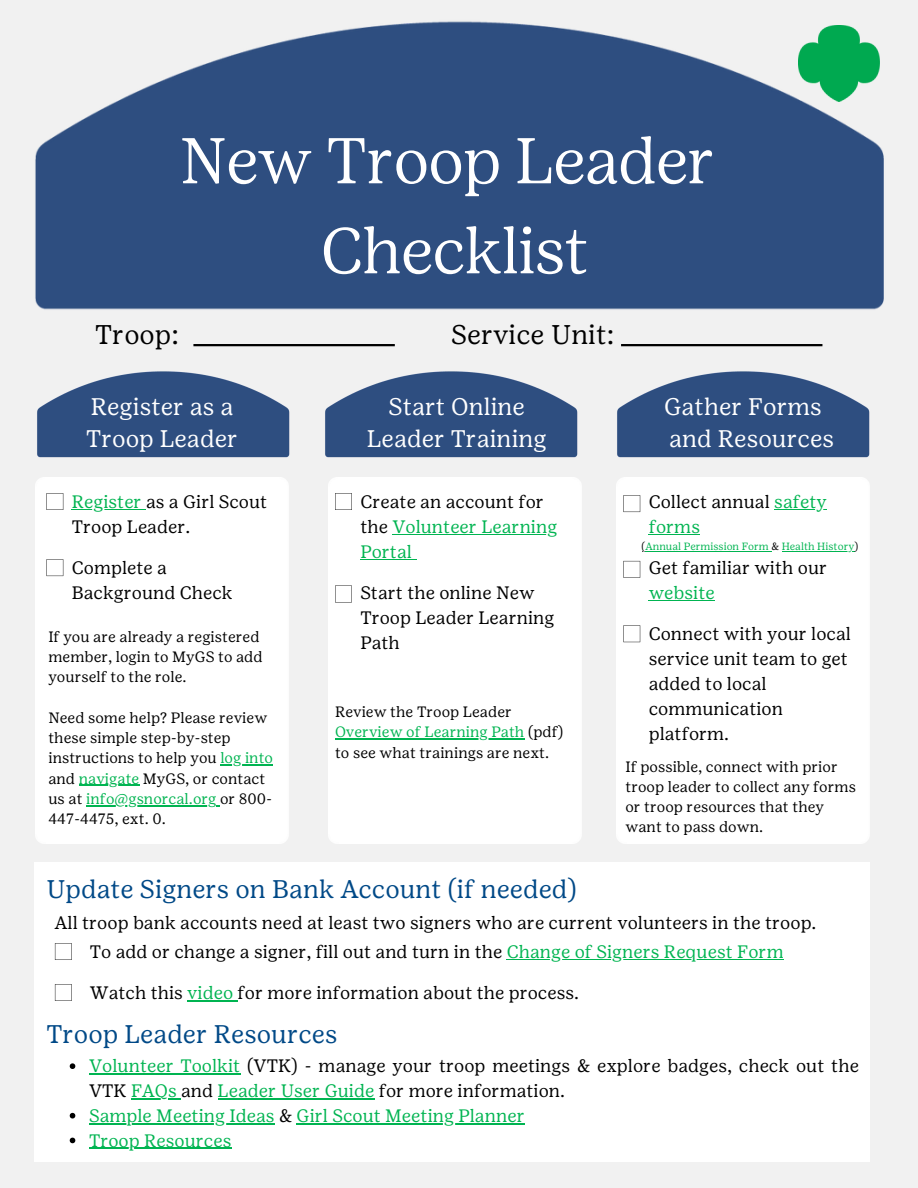
<style>
.page{position:relative;width:918px;height:1188px;background:#f1f1f1}
.page>*{position:absolute;margin:0;border:0;box-sizing:border-box;transform-origin:0 0}
.t1{font:300 64.5px "Girl Scout Display";color:#fff}
.t2{font:27px "Girl Scout Text";color:#000}
.t3{font:25.5px "Girl Scout Text";color:#004987}
.t4{font:24px/32.7px "Girl Scout Text";color:#fff}
.t5{font:18px/25px "Girl Scout Text";color:#000}
.t6{font:18px/25px "Girl Scout Text";color:#00b451}
.t7{font:15px/20.2px "Girl Scout Text";color:#000}
.t8{font:10.5px "Girl Scout Text";color:#00b451}
.s1{color:#000}
.s2{color:#00b451}
</style>
<div class="page">
<img style="left:35px;top:21px;width:849px;height:326px">
<img style="left:35px;top:335px;width:268px;height:164px">
<img style="left:604px;top:335px;width:279px;height:164px">
<img style="left:312px;top:335px;width:279px;height:123px">
<img style="left:798px;top:26px;width:81px;height:75px">
<div style="left:36px;top:477px;width:253px;height:367px;background:#fff"></div>
<svg style="left:46px;top:493px;width:17px;height:17px"></svg>
<svg style="left:46px;top:559px;width:17px;height:17px"></svg>
<div style="left:328px;top:477px;width:254px;height:367px;background:#fff"></div>
<div style="left:616px;top:477px;width:253px;height:367px;background:#fff"></div>
<div style="left:34px;top:862px;width:835px;height:300px;background:#fff"></div>
<svg style="left:55px;top:943px;width:17px;height:17px"></svg>
<svg style="left:55px;top:984px;width:17px;height:17px"></svg>
<hr style="left:193px;top:344px;width:202px;height:2px;background:#000">
<hr style="left:621px;top:344px;width:201px;height:2px;background:#000">
<hr style="left:72px;top:509px;width:74px;height:1px;background:#00b451">
<hr style="left:220px;top:765px;width:53px;height:1px;background:#00b451">
<hr style="left:79px;top:785px;width:60px;height:1px;background:#00b451">
<hr style="left:86px;top:805px;width:130px;height:1px;background:#00b451">
<hr style="left:335px;top:739px;width:189px;height:1px;background:#00b451">
<svg style="left:623px;top:625px;width:17px;height:17px"></svg>
<svg style="left:623px;top:561px;width:17px;height:17px"></svg>
<svg style="left:623px;top:495px;width:17px;height:17px"></svg>
<hr style="left:774px;top:509px;width:53px;height:1px;background:#00b451">
<hr style="left:649px;top:534px;width:51px;height:1px;background:#00b451">
<hr style="left:649px;top:600px;width:66px;height:1px;background:#00b451">
<hr style="left:507px;top:959px;width:277px;height:1px;background:#00b451">
<hr style="left:187px;top:1000px;width:46px;height:1px;background:#00b451">
<svg style="left:70px;top:1063px;width:5px;height:6px"></svg>
<hr style="left:89px;top:1074px;width:151px;height:1px;background:#00b451">
<hr style="left:131px;top:1098px;width:46px;height:1px;background:#00b451">
<hr style="left:218px;top:1098px;width:156px;height:1px;background:#00b451">
<svg style="left:70px;top:1113px;width:5px;height:6px"></svg>
<hr style="left:89px;top:1123px;width:186px;height:1px;background:#00b451">
<hr style="left:297px;top:1123px;width:228px;height:1px;background:#00b451">
<svg style="left:70px;top:1138px;width:5px;height:5px"></svg>
<hr style="left:89px;top:1148px;width:142px;height:1px;background:#00b451">
<svg style="left:335px;top:493px;width:17px;height:17px"></svg>
<hr style="left:392px;top:534px;width:165px;height:1px;background:#00b451">
<hr style="left:360px;top:559px;width:52px;height:1px;background:#00b451">
<svg style="left:335px;top:586px;width:17px;height:16px"></svg>
<hr style="left:645px;top:551px;width:126px;height:1px;background:#00b451">
<hr style="left:782px;top:551px;width:72px;height:1px;background:#00b451">
<p class="t1" style="left:180px;top:123px;width:536px">New Troop Leader</p>
<p class="t1" style="left:321px;top:213px;width:269px">Checklist</p>
<p class="t2" style="left:95px;top:319px;width:85px">Troop:</p>
<p class="t2" style="left:451px;top:319px;width:164px">Service Unit:</p>
<p class="t4" style="left:86px;top:390px;width:153px">Register as a<br>Troop Leader</p>
<p class="t4" style="left:664px;top:390px;width:172px">Gather Forms and Resources</p>
<p class="t4" style="left:367px;top:390px;width:182px;text-align:center">Start Online<br>Leader Training</p>
<p class="t6" style="left:360px;top:489px;width:198px"><span class="s1">Create an account for the</span> Volunteer Learning<br>Portal</p>
<p class="t5" style="left:360px;top:580px;width:196px">Start the online New<br>Troop Leader Learning<br>Path</p>
<p class="t5" style="left:72px;top:489px;width:197px"><span class="s2">Register</span> as a Girl Scout<br>Troop Leader.</p>
<p class="t5" style="left:72px;top:555px;width:163px">Complete a<br>Background Check</p>
<p class="t7" style="left:48px;top:626px;width:216px">If you are already a registered member, login to MyGS to add yourself to the role.</p>
<p class="t7" style="left:48px;top:707px;width:226px">Need some help? Please review these simple step-by-step instructions to help you <span class="s2">log into </span>and <span class="s2">navigate</span> MyGS, or contact us at <span class="s2">info@gsnorcal.org</span> or 800-<br>447-4475, ext. 0.</p>
<p class="t7" style="left:335px;top:702px;width:230px">Review the Troop Leader<br><span class="s2">Overview of Learning Path</span> (pdf) to see what trainings are next.</p>
<p class="t3" style="left:46px;top:874px;width:532px">Update Signers on Bank Account (if needed)</p>
<p class="t5" style="left:649px;top:489px;width:180px">Collect annual <span class="s2">safety forms</span></p>
<p class="t5" style="left:649px;top:555px;width:180px">Get familiar with our <span class="s2">website</span></p>
<p class="t5" style="left:649px;top:621px;width:204px">Connect with your local service unit team to get added to local communication platform.</p>
<p class="t8" style="left:642px;top:540px;width:218px"><span class="s1">(</span>Annual Permission Form <span class="s1">&amp;</span> Health History<span class="s1">)</span></p>
<p class="t7" style="left:625px;top:756px;width:232px">If possible, connect with prior troop leader to collect any forms or troop resources that they want to pass down.</p>
<p class="t5" style="left:55px;top:910px;width:763px">All troop bank accounts need at least two signers who are current volunteers in the troop.</p>
<p class="t5" style="left:90px;top:939px;width:695px">To add or change a signer, fill out and turn in the <span class="s2">Change of Signers Request Form</span></p>
<p class="t5" style="left:90px;top:980px;width:491px">Watch this <span class="s2">video</span> for more information about the process.</p>
<p class="t3" style="left:46px;top:1019px;width:292px">Troop Leader Resources</p>
<p class="t5" style="left:89px;top:1054px;width:771px"><span class="s2">Volunteer Toolkit</span> (VTK) - manage your troop meetings &amp; explore badges, check out the<br>VTK <span class="s2">FAQs</span> and <span class="s2">Leader User Guide</span> for more information.</p>
<p class="t6" style="left:89px;top:1103px;width:437px">Sample Meeting Ideas <span class="s1">&amp;</span> Girl Scout Meeting Planner</p>
<p class="t6" style="left:89px;top:1128px;width:144px">Troop Resources</p>
</div>
